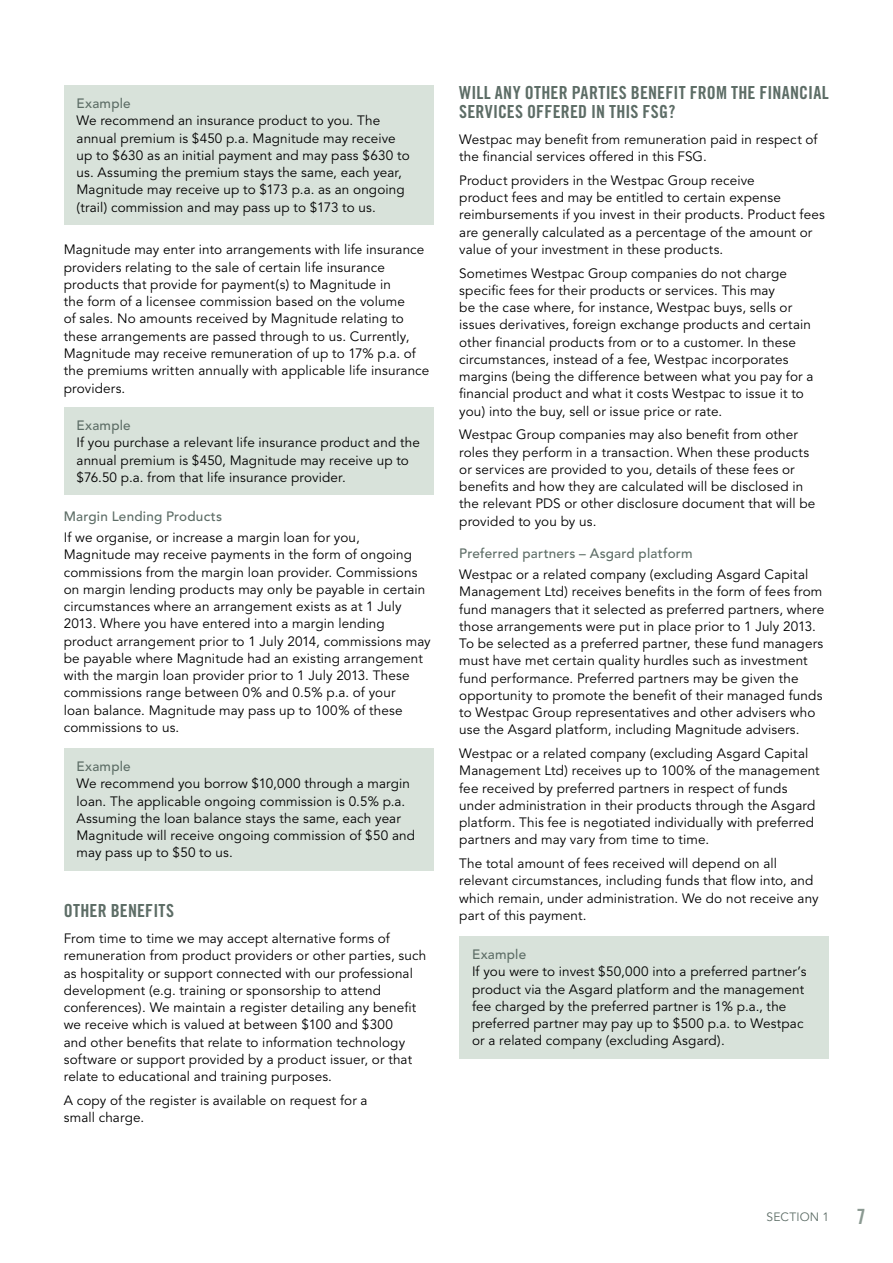
<style>
.page{position:relative;width:893px;height:1263px;background:#fff}
.page>*{position:absolute;margin:0;border:0;box-sizing:border-box;transform-origin:0 0}
.t1{font:21px "Trade Gothic Bold Cond Twenty";color:#8b9a92}
.t2{font:18px/19.5px "Trade Gothic Bold Cond Twenty";letter-spacing:.01em;color:#5d6d66}
.t3{font:13.5px/17.2px "Avenir";letter-spacing:.01em;color:#000}
.t4{font:500 13.5px "Avenir";letter-spacing:.015em;color:#5d6d66}
.t5{font:12px "Avenir";letter-spacing:.01em;color:#5d6d66}
</style>
<div class="page">
<div style="left:64px;top:85px;width:370px;height:139px;background:#d8e2da"></div>
<div style="left:64px;top:407px;width:370px;height:88px;background:#d8e2da"></div>
<div style="left:64px;top:748px;width:370px;height:122px;background:#d8e2da"></div>
<div style="left:459px;top:936px;width:370px;height:122px;background:#d8e2da"></div>
<p class="t4" style="left:77px;top:96px;width:56px">Example</p>
<p class="t3" style="left:77px;top:113px;width:335px">We recommend an insurance product to you. The annual premium is $450 p.a. Magnitude may receive up to $630 as an initial payment and may pass $630 to us. Assuming the premium stays the same, each year, Magnitude may receive up to $173 p.a. as an ongoing (trail) commission and may pass up to $173 to us.</p>
<p class="t3" style="left:64px;top:242px;width:367px">Magnitude may enter into arrangements with life insurance providers relating to the sale of certain life insurance products that provide for payment(s) to Magnitude in<br>the form of a licensee commission based on the volume<br>of sales. No amounts received by Magnitude relating to these arrangements are passed through to us. Currently, Magnitude may receive remuneration of up to 17% p.a. of the premiums written annually with applicable life insurance providers.</p>
<p class="t4" style="left:77px;top:418px;width:56px">Example</p>
<p class="t3" style="left:77px;top:435px;width:345px">If you purchase a relevant life insurance product and the annual premium is $450, Magnitude may receive up to $76.50 p.a. from that life insurance provider.</p>
<p class="t4" style="left:64px;top:508px;width:160px">Margin Lending Products</p>
<p class="t3" style="left:64px;top:529px;width:368px">If we organise, or increase a margin loan for you,<br>Magnitude may receive payments in the form of ongoing commissions from the margin loan provider. Commissions on margin lending products may only be payable in certain circumstances where an arrangement exists as at 1 July 2013. Where you have entered into a margin lending product arrangement prior to 1 July 2014, commissions may be payable where Magnitude had an existing arrangement with the margin loan provider prior to 1 July 2013. These commissions range between 0% and 0.5% p.a. of your<br>loan balance. Magnitude may pass up to 100% of these commissions to us.</p>
<p class="t4" style="left:77px;top:759px;width:56px">Example</p>
<p class="t3" style="left:77px;top:775px;width:340px">We recommend you borrow $10,000 through a margin loan. The applicable ongoing commission is 0.5% p.a.<br>Assuming the loan balance stays the same, each year Magnitude will receive ongoing commission of $50 and may pass up to $50 to us.</p>
<h2 class="t2" style="left:64px;top:901px;width:112px">OTHER BENEFITS</h2>
<p class="t3" style="left:64px;top:930px;width:364px">From time to time we may accept alternative forms of remuneration from product providers or other parties, such as hospitality or support connected with our professional development (e.g. training or sponsorship to attend conferences). We maintain a register detailing any benefit we receive which is valued at between $100 and $300<br>and other benefits that relate to information technology software or support provided by a product issuer, or that relate to educational and training purposes.</p>
<p class="t3" style="left:64px;top:1092px;width:305px">A copy of the register is available on request for a small charge.</p>
<h2 class="t2" style="left:459px;top:82px;width:371px">WILL ANY OTHER PARTIES BENEFIT FROM THE FINANCIAL<br>SERVICES OFFERED IN THIS FSG?</h2>
<p class="t3" style="left:459px;top:131px;width:360px">Westpac may benefit from remuneration paid in respect of the financial services offered in this FSG.</p>
<p class="t3" style="left:459px;top:172px;width:367px">Product providers in the Westpac Group receive<br>product fees and may be entitled to certain expense reimbursements if you invest in their products. Product fees are generally calculated as a percentage of the amount or value of your investment in these products.</p>
<p class="t3" style="left:459px;top:265px;width:356px">Sometimes Westpac Group companies do not charge specific fees for their products or services. This may<br>be the case where, for instance, Westpac buys, sells or issues derivatives, foreign exchange products and certain other financial products from or to a customer. In these circumstances, instead of a fee, Westpac incorporates margins (being the difference between what you pay for a financial product and what it costs Westpac to issue it to you) into the buy, sell or issue price or rate.</p>
<p class="t3" style="left:459px;top:426px;width:358px">Westpac Group companies may also benefit from other roles they perform in a transaction. When these products or services are provided to you, details of these fees or benefits and how they are calculated will be disclosed in the relevant PDS or other disclosure document that will be provided to you by us.</p>
<p class="t4" style="left:459px;top:545px;width:235px">Preferred partners – Asgard platform</p>
<p class="t3" style="left:459px;top:566px;width:366px">Westpac or a related company (excluding Asgard Capital Management Ltd) receives benefits in the form of fees from fund managers that it selected as preferred partners, where those arrangements were put in place prior to 1 July 2013.<br>To be selected as a preferred partner, these fund managers must have met certain quality hurdles such as investment fund performance. Preferred partners may be given the opportunity to promote the benefit of their managed funds to Westpac Group representatives and other advisers who use the Asgard platform, including Magnitude advisers.</p>
<p class="t3" style="left:459px;top:745px;width:362px">Westpac or a related company (excluding Asgard Capital Management Ltd) receives up to 100% of the management fee received by preferred partners in respect of funds under administration in their products through the Asgard platform. This fee is negotiated individually with preferred partners and may vary from time to time.</p>
<p class="t3" style="left:459px;top:855px;width:361px">The total amount of fees received will depend on all relevant circumstances, including funds that flow into, and which remain, under administration. We do not receive any part of this payment.</p>
<p class="t4" style="left:472px;top:947px;width:56px">Example</p>
<p class="t3" style="left:472px;top:963px;width:336px">If you were to invest $50,000 into a preferred partner’s product via the Asgard platform and the management fee charged by the preferred partner is 1% p.a., the preferred partner may pay up to $500 p.a. to Westpac or a related company (excluding Asgard).</p>
<p class="t5" style="left:767px;top:1210px;width:64px">SECTION 1</p>
<h1 class="t1" style="left:856px;top:1203px;width:11px">7</h1>
</div>
